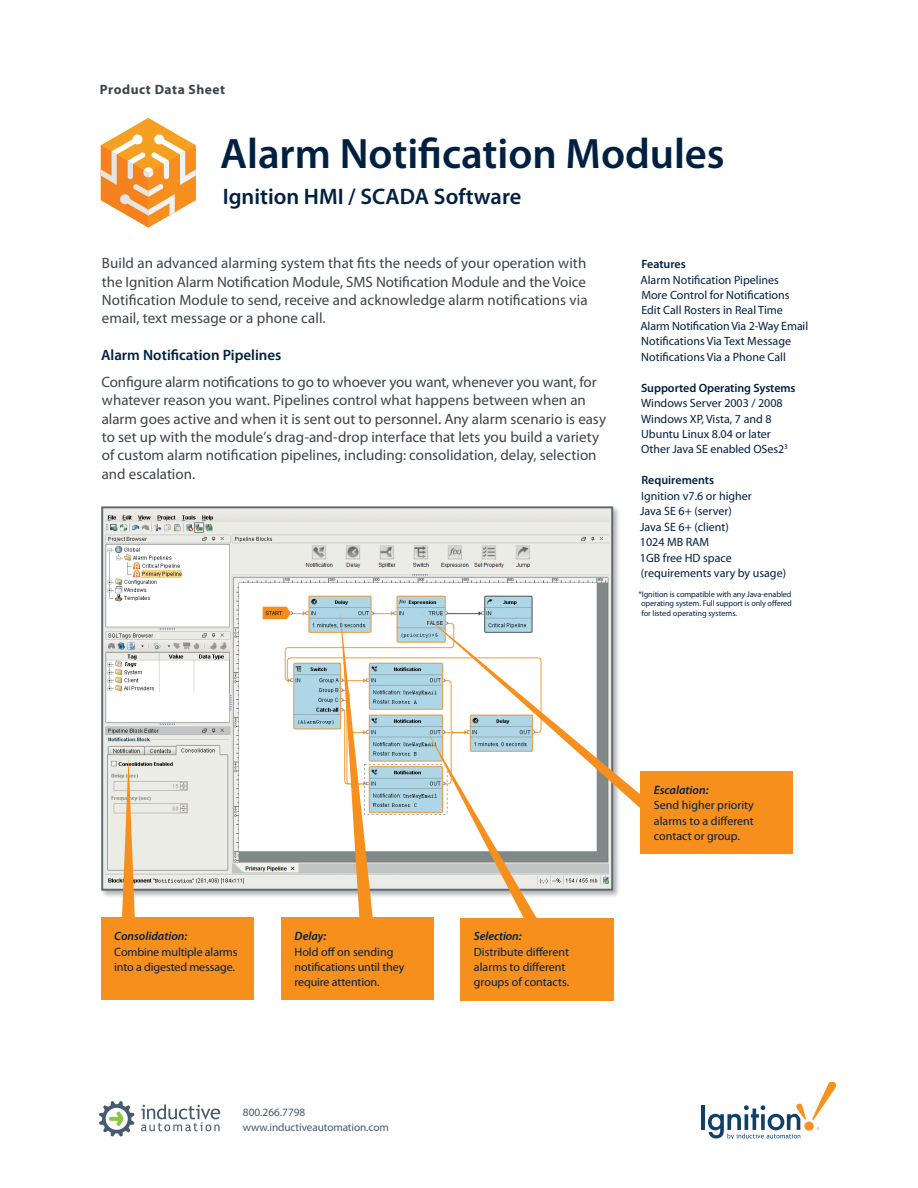
<style>
.page{position:relative;width:918px;height:1188px;background:#fff}
.page>*{position:absolute;margin:0;border:0;box-sizing:border-box;transform-origin:0 0}
.t1{font:600 42.75px "Myriad Pro";color:#002042}
.t2{font:600 22.5px "Myriad Pro";color:#002042}
.body_copy{font:15px/18.3px "Myriad Pro";color:#39454b;text-align:justify}
.subhead{font:600 15px "Myriad Pro";color:#002042}
.t3{font:700 13.5px "Myriad Pro";letter-spacing:.04em;color:#39454b}
.call_out{font:12px/15.5px "Myriad Pro";color:#002042}
.body_copy-2{font:12px/15.3px "Myriad Pro";letter-spacing:-.005em;color:#002042}
.call_out-2{font:600 12px/15.5px "Myriad Pro";letter-spacing:-.005em;color:#002042}
.t4{font:11.25px "Myriad Pro";letter-spacing:-.01em;color:#455b6d}
.call_out-3{font:8.25px/9.8px "Myriad Pro";letter-spacing:-.01em;color:#002042;text-align:justify}
.s1{font-weight:600}
.s2{font-weight:400}
.s3{font-weight:600;font-style:italic}
</style>
<div class="page">
<svg style="left:101px;top:118px;width:95px;height:110px"></svg>
<div style="left:100px;top:505px;width:521px;height:394px;background:#000;opacity:.3"></div>
<div style="left:101px;top:506px;width:512px;height:385px;background:#eaeaea;border:2px solid #5e6a70"></div>
<img style="left:105px;top:515px;width:503px;height:370px">
<svg style="left:420px;top:611px;width:220px;height:197px;background:#e5e4e0"></svg>
<svg style="left:122px;top:758px;width:13px;height:160px"></svg>
<svg style="left:340px;top:611px;width:33px;height:307px;background:#ebd5ba"></svg>
<svg style="left:427px;top:730px;width:112px;height:188px"></svg>
<div style="left:640px;top:771px;width:153px;height:83px;background:#f78f1d"></div>
<div style="left:460px;top:918px;width:154px;height:82px;background:#f78f1d"></div>
<div style="left:281px;top:918px;width:153px;height:82px;background:#f78f1d"></div>
<div style="left:101px;top:918px;width:152px;height:82px;background:#f78f1d"></div>
<svg style="left:141px;top:1104px;width:79px;height:27px"></svg>
<svg style="left:99px;top:1101px;width:35px;height:36px"></svg>
<hr style="left:701px;top:1105px;width:4px;height:25px;background:#103f67">
<svg style="left:708px;top:1082px;width:128px;height:57px"></svg>
<p class="t3" style="left:100px;top:81px;width:127px">Product Data Sheet</p>
<p class="t1" style="left:220px;top:126px;width:506px">Alarm Notification Modules</p>
<p class="t2" style="left:223px;top:182px;width:300px">Ignition HMI / SCADA Software</p>
<p class="body_copy" style="left:102px;top:254px;width:487px">Build an advanced alarming system that fits the needs of your operation with the Ignition Alarm Notification Module, SMS Notification Module and the Voice Notification Module to send, receive and acknowledge alarm notifications via email, text message or a phone call.</p>
<p class="subhead" style="left:101px;top:345px;width:182px">Alarm Notification Pipelines</p>
<p class="body_copy" style="left:101px;top:373px;width:506px;text-align:left">Configure alarm notifications to go to whoever you want, whenever you want, for whatever reason you want. Pipelines control what happens between when an alarm goes active and when it is sent out to personnel. Any alarm scenario is easy to set up with the module’s drag-and-drop interface that lets you build a variety of custom alarm notification pipelines, including: consolidation, delay, selection and escalation.</p>
<p class="call_out" style="left:640px;top:256px;width:140px"><span class="s1">Features<br></span>Alarm Notification Pipelines</p>
<p class="call_out" style="left:641px;top:287px;width:150px">More Control for Notifications</p>
<p class="call_out" style="left:641px;top:302px;width:143px">Edit Call Rosters in Real Time</p>
<p class="call_out" style="left:640px;top:318px;width:169px">Alarm Notification Via 2-Way Email</p>
<p class="call_out" style="left:641px;top:333px;width:151px">Notifications Via Text Message</p>
<p class="call_out" style="left:641px;top:349px;width:146px">Notifications Via a Phone Call</p>
<p class="call_out-2" style="left:641px;top:380px;width:156px">Supported Operating Systems<br><span class="s2">Windows Server 2003 / 2008</span></p>
<p class="call_out" style="left:641px;top:411px;width:132px">Windows XP, Vista, 7 and 8</p>
<p class="call_out" style="left:641px;top:426px;width:131px">Ubuntu Linux 8.04 or later</p>
<p class="call_out" style="left:641px;top:442px;width:148px">Other Java SE enabled OSes2<sup>3</sup></p>
<p class="call_out" style="left:641px;top:472px;width:112px"><span class="s1">Requirements<br></span>Ignition v7.6 or higher</p>
<p class="call_out" style="left:640px;top:503px;width:93px">Java SE 6+ (server)</p>
<p class="call_out" style="left:640px;top:519px;width:90px">Java SE 6+ (client)</p>
<p class="call_out" style="left:640px;top:534px;width:71px">1024 MB RAM</p>
<p class="call_out" style="left:640px;top:550px;width:93px">1GB free HD space</p>
<p class="call_out" style="left:641px;top:565px;width:147px">(requirements vary by usage)</p>
<p class="call_out-3" style="left:641px;top:589px;width:152px;text-indent:-2px">*Ignition is compatible with any Java-enabled operating system. Full support is only offered for listed operating systems.</p>
<p class="body_copy-2" style="left:114px;top:928px;width:125px"><span class="s3">Consolidation:<br></span>Combine multiple alarms into a digested message.</p>
<p class="body_copy-2" style="left:295px;top:928px;width:111px"><span class="s3">Delay:<br></span>Hold off on sending notifications until they require attention.</p>
<p class="t4" style="left:243px;top:1105px;width:64px">800.266.7798</p>
<p class="t4" style="left:243px;top:1120px;width:147px">www.inductiveautomation.com</p>
<p class="body_copy-2" style="left:474px;top:928px;width:97px"><span class="s3">Selection:<br></span>Distribute different alarms to different groups of contacts.</p>
<p class="body_copy-2" style="left:654px;top:782px;width:101px"><span class="s3">Escalation:<br></span>Send higher priority alarms to a different contact or group.</p>
</div>
